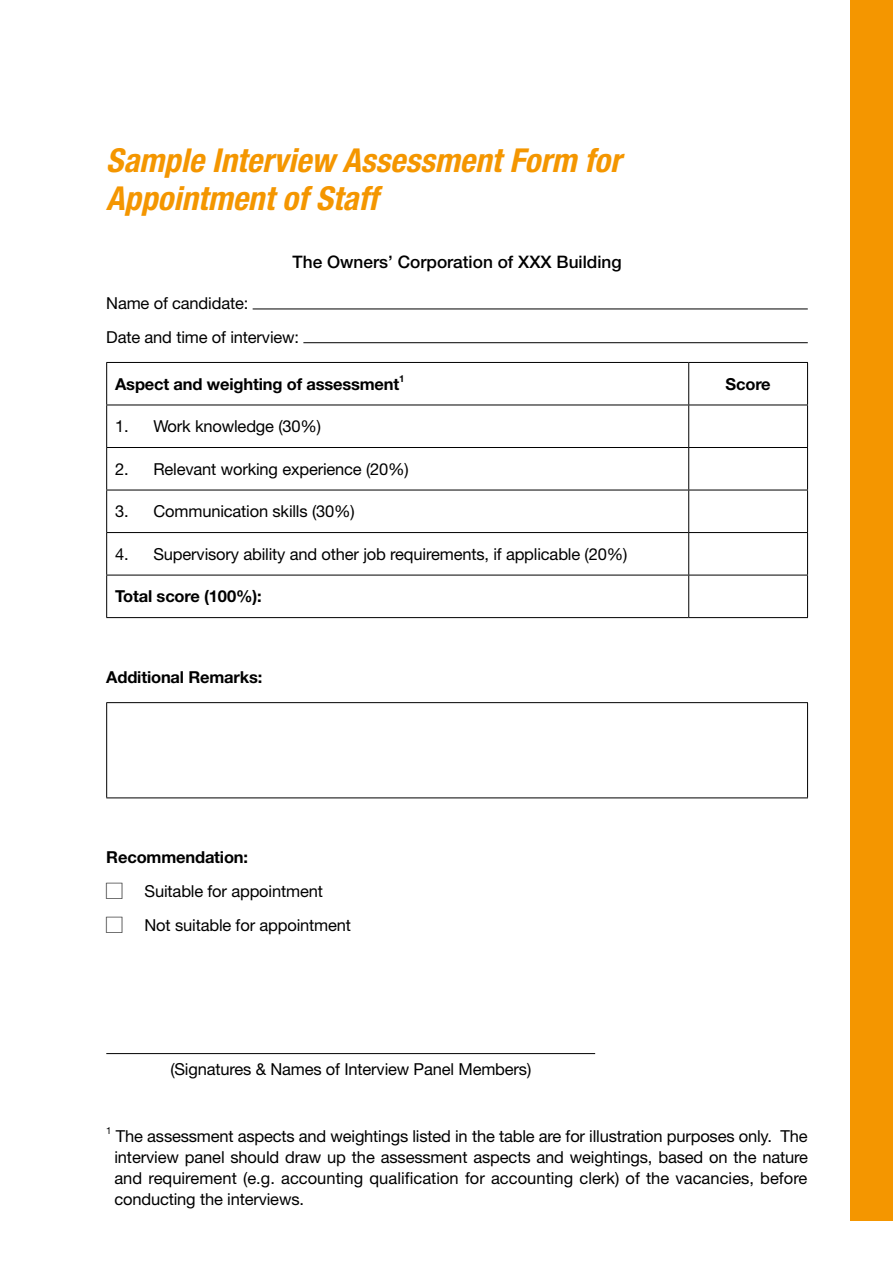
<style>
.page{position:relative;width:893px;height:1263px;background:#fff}
.page>*{position:absolute;margin:0;border:0;box-sizing:border-box;transform-origin:0 0}
.t1{font:italic 700 condensed 33px/37.5px "Helvetica Neue";color:#f49600}
.t2{font:500 17.25px "Helvetica Neue";color:#000}
.t3{font:16.5px/21px "Helvetica Neue";letter-spacing:-.01em;color:#000}
.t4{font:700 16.5px "Helvetica Neue";letter-spacing:-.01em;color:#000}
.t5{font:16.5px "Apple Gothic";color:#000}
.t6{font:700 9.6px "Helvetica Neue";color:#000}
.t7{font:9.6px "Helvetica Neue";color:#000}
</style>
<div class="page">
<div style="left:850px;top:0;width:43px;height:1220px;background:#f49600"></div>
<hr style="left:253px;top:309px;width:555px;height:1px;background:#000">
<hr style="left:303px;top:342px;width:505px;height:1px;background:#000">
<hr style="left:106px;top:1053px;width:489px;height:1px;background:#000">
<hr style="left:106px;top:362px;width:583px;height:1px;background:#000">
<hr style="left:689px;top:362px;width:119px;height:1px;background:#000">
<hr style="left:807px;top:363px;width:1px;height:42px;background:#000">
<hr style="left:106px;top:363px;width:1px;height:42px;background:#000">
<hr style="left:688px;top:363px;width:1px;height:42px;background:#000">
<hr style="left:106px;top:405px;width:1px;height:42px;background:#000">
<hr style="left:688px;top:405px;width:1px;height:42px;background:#000">
<hr style="left:807px;top:405px;width:1px;height:42px;background:#000">
<hr style="left:106px;top:448px;width:1px;height:42px;background:#000">
<hr style="left:688px;top:448px;width:1px;height:42px;background:#000">
<hr style="left:807px;top:448px;width:1px;height:42px;background:#000">
<hr style="left:106px;top:490px;width:1px;height:42px;background:#000">
<hr style="left:688px;top:490px;width:1px;height:42px;background:#000">
<hr style="left:807px;top:490px;width:1px;height:42px;background:#000">
<hr style="left:106px;top:405px;width:583px;height:1px;background:#000">
<hr style="left:689px;top:405px;width:119px;height:1px;background:#000">
<hr style="left:106px;top:447px;width:583px;height:1px;background:#000">
<hr style="left:689px;top:447px;width:119px;height:1px;background:#000">
<hr style="left:106px;top:533px;width:1px;height:42px;background:#000">
<hr style="left:688px;top:533px;width:1px;height:42px;background:#000">
<hr style="left:807px;top:533px;width:1px;height:42px;background:#000">
<hr style="left:106px;top:490px;width:583px;height:1px;background:#000">
<hr style="left:689px;top:490px;width:119px;height:1px;background:#000">
<hr style="left:106px;top:532px;width:583px;height:1px;background:#000">
<hr style="left:689px;top:532px;width:119px;height:1px;background:#000">
<hr style="left:106px;top:575px;width:583px;height:1px;background:#000">
<hr style="left:689px;top:575px;width:119px;height:1px;background:#000">
<hr style="left:106px;top:575px;width:1px;height:42px;background:#000">
<hr style="left:688px;top:575px;width:1px;height:42px;background:#000">
<hr style="left:807px;top:575px;width:1px;height:42px;background:#000">
<hr style="left:106px;top:617px;width:583px;height:1px;background:#000">
<hr style="left:689px;top:617px;width:119px;height:1px;background:#000">
<hr style="left:106px;top:702px;width:702px;height:1px;background:#000">
<hr style="left:106px;top:703px;width:1px;height:94px;background:#000">
<hr style="left:807px;top:703px;width:1px;height:94px;background:#000">
<hr style="left:106px;top:797px;width:702px;height:1px;background:#000">
<h1 class="t1" style="left:106px;top:141px;width:516px">Sample Interview Assessment Form for<br>Appointment of Staff</h1>
<p class="t2" style="left:293px;top:251px;width:331px">The Owners’ Corporation of XXX Building</p>
<p class="t3" style="left:106px;top:286px;width:194px;line-height:33.8px">Name of candidate:<br>Date and time of interview:</p>
<p class="t4" style="left:115px;top:373px;width:286px">Aspect and weighting of assessment</p>
<p class="t6" style="left:399px;top:372px;width:7px">1</p>
<p class="t4" style="left:725px;top:373px;width:47px">Score</p>
<p class="t3" style="left:115px;top:415px;width:207px">1. Work knowledge (30%)</p>
<p class="t3" style="left:115px;top:458px;width:295px">2. Relevant working experience (20%)</p>
<p class="t3" style="left:115px;top:501px;width:241px">3. Communication skills (30%)</p>
<p class="t3" style="left:115px;top:543px;width:514px">4. Supervisory ability and other job requirements, if applicable (20%)</p>
<p class="t4" style="left:115px;top:586px;width:148px">Total score (100%):</p>
<p class="t4" style="left:106px;top:667px;width:158px">Additional Remarks:</p>
<p class="t4" style="left:106px;top:847px;width:143px">Recommendation:</p>
<p class="t5" style="left:106px;top:882px;width:18px">☐</p>
<p class="t3" style="left:145px;top:880px;width:180px">Suitable for appointment</p>
<p class="t5" style="left:106px;top:916px;width:18px">☐</p>
<p class="t3" style="left:145px;top:914px;width:208px">Not suitable for appointment</p>
<p class="t3" style="left:170px;top:1058px;width:362px">(Signatures &amp; Names of Interview Panel Members)</p>
<p class="t7" style="left:106px;top:1125px;width:7px">1</p>
<p class="t3" style="left:114px;top:1125px;width:695px;text-align:justify">The assessment aspects and weightings listed in the table are for illustration purposes only. The interview panel should draw up the assessment aspects and weightings, based on the nature and requirement (e.g. accounting qualification for accounting clerk) of the vacancies, before conducting the interviews.</p>
</div>
